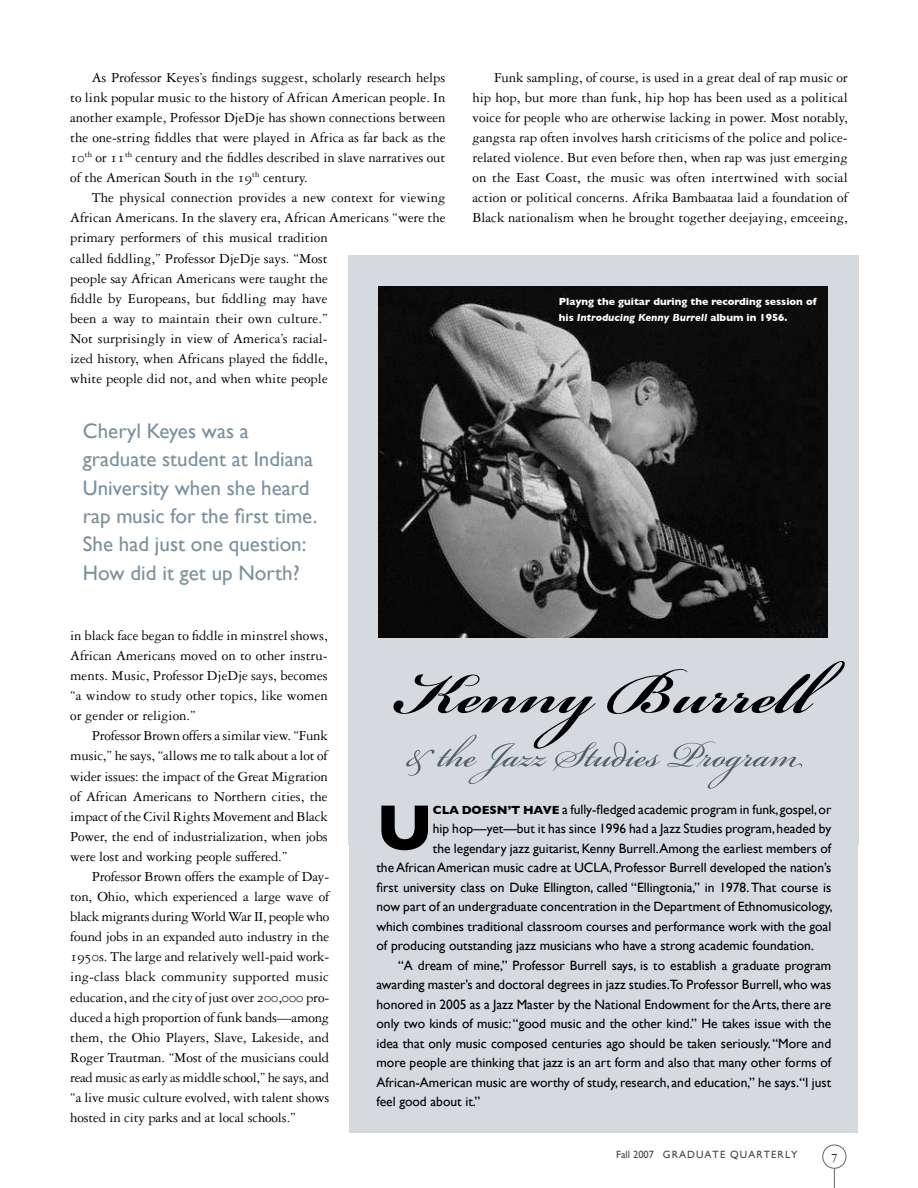
<style>
.page{position:relative;width:918px;height:1188px;background:#fff}
.page>*{position:absolute;margin:0;border:0;box-sizing:border-box;transform-origin:0 0}
.t1{font:700 90px "Bickham Script Pro";color:#000}
.t2{font:700 65.25px "Gill Sans";color:#000}
.t3{font:55.5px "Bickham Script Pro";color:#50616c}
.t4{font:21px/28.5px "Gill Sans";color:#7a909f}
.t5{font:14.7px/20.1px "Garamond Three";color:#000;text-align:justify}
.t6{font:14.7px "Garamond Three";letter-spacing:-.02em;color:#000}
.t7{font:13.5px "Gill Sans";color:#000}
.t8{font:700 10.5px/15.8px "Gill Sans";color:#fff}
.t9{font:10.5px "Gill Sans";letter-spacing:.1em;color:#44474e}
.s1{font-family:"Garamond Three SC"}
.s2{font-style:italic}
.s3{font-weight:700;font-size:12px}
</style>
<div class="page">
<div style="left:348px;top:255px;width:510px;height:589px;background:#d5dadf"></div>
<div style="left:350px;top:806px;width:508px;height:327px;background:#d5dadf"></div>
<svg style="left:834px;top:1168px;width:1px;height:20px"></svg>
<img style="left:378px;top:286px;width:450px;height:352px">
<div style="left:823px;top:1145px;width:23px;height:23px;border:1px solid #636466;border-radius:50%"></div>
<p class="t5" style="left:92px;top:67px;width:355px">As Professor Keyes’s fndings suggest, scholarly research helps</p>
<p class="t5" style="left:70px;top:87px;width:377px">to link popular music to the history of African American people. In</p>
<p class="t5" style="left:70px;top:107px;width:377px">another example, Professor DjeDje has shown connections between</p>
<p class="t5" style="left:70px;top:127px;width:377px">the one-string fddles that were played in Africa as far back as the</p>
<p class="t5" style="left:70px;top:147px;width:377px"><span class="s1">10</span><sup>th</sup> or <span class="s1">11</span><sup>th</sup> century and the fddles described in slave narratives out</p>
<p class="t5" style="left:70px;top:168px;width:239px">of the American South in the <span class="s1">19</span><sup>th</sup> century.</p>
<p class="t5" style="left:92px;top:188px;width:355px">The physical connection provides a new context for viewing</p>
<p class="t5" style="left:70px;top:208px;width:377px">African Americans. In the slavery era, African Americans “were the</p>
<p class="t5" style="left:70px;top:228px;width:259px">primary performers of this musical tradition</p>
<p class="t5" style="left:70px;top:248px;width:259px">called fddling,” Professor DjeDje says. “Most</p>
<p class="t5" style="left:70px;top:268px;width:259px">people say African Americans were taught the</p>
<p class="t5" style="left:70px;top:288px;width:259px">fddle by Europeans, but fddling may have</p>
<p class="t5" style="left:70px;top:308px;width:259px">been a way to maintain their own culture.”</p>
<p class="t5" style="left:70px;top:328px;width:259px">Not surprisingly in view of America’s racial-</p>
<p class="t5" style="left:70px;top:348px;width:259px">ized history, when Africans played the fddle,</p>
<p class="t5" style="left:70px;top:368px;width:259px">white people did not, and when white people</p>
<p class="t4" style="left:83px;top:416px;width:232px">Cheryl Keyes was a graduate student at Indiana<br>University when she heard</p>
<p class="t4" style="left:83px;top:502px;width:236px">rap music for the first time.</p>
<h3 class="t4" style="left:83px;top:530px;width:225px">She had just one question:<br>How did it get up North?</h3>
<p class="t5" style="left:472px;top:67px;width:378px;text-indent:22px">Funk sampling, of course, is used in a great deal of rap music or hip hop, but more than funk, hip hop has been used as a political voice for people who are otherwise lacking in power. Most notably, gangsta rap often involves harsh criticisms of the police and police&shy;related violence. But even before then, when rap was just emerging on the East Coast, the music was often intertwined with social action or political concerns. Afrika Bambaataa laid a foundation of Black nationalism when he brought together deejaying, emceeing,</p>
<p class="t8" style="left:559px;top:294px;width:259px">Playng the guitar during the recording session of his <span class="s2">Introducing Kenny Burrell</span> album in 1956.</p>
<p class="t5" style="left:70px;top:625px;width:259px">in black face began to fddle in minstrel shows, African Americans moved on to other instru&shy;ments. Music, Professor DjeDje says, becomes “a window to study other topics, like women or gender or religion.”</p>
<p class="t5" style="left:92px;top:726px;width:238px">Professor Brown offers a similar view. “Funk</p>
<p class="t5" style="left:70px;top:746px;width:260px">music,” he says, “allows me to talk about a lot of</p>
<p class="t5" style="left:70px;top:766px;width:259px">wider issues: the impact of the Great Migration</p>
<p class="t5" style="left:70px;top:786px;width:259px">of African Americans to Northern cities, the</p>
<p class="t5" style="left:70px;top:806px;width:259px">impact of the Civil Rights Movement and Black</p>
<p class="t5" style="left:70px;top:826px;width:259px">Power, the end of industrialization, when jobs</p>
<p class="t5" style="left:70px;top:846px;width:219px">were lost and working people suffered.”</p>
<p class="t5" style="left:92px;top:866px;width:239px">Professor Brown offers the example of Day-</p>
<p class="t5" style="left:70px;top:886px;width:262px">ton, Ohio, which experienced a large wave of</p>
<p class="t6" style="left:70px;top:909px;width:261px">black migrants during World War II, people who</p>
<p class="t5" style="left:70px;top:927px;width:261px">found jobs in an expanded auto industry in the</p>
<p class="t5" style="left:70px;top:947px;width:261px"><span class="s1">1950</span>s. The large and relatively well-paid work-</p>
<p class="t5" style="left:70px;top:967px;width:260px">ing-class black community supported music</p>
<p class="t5" style="left:70px;top:987px;width:261px">education, and the city of just over <span class="s1">200</span>,<span class="s1">000</span> pro-</p>
<p class="t5" style="left:70px;top:1007px;width:261px">duced a high proportion of funk bands—among</p>
<p class="t5" style="left:70px;top:1027px;width:261px">them, the Ohio Players, Slave, Lakeside, and</p>
<p class="t5" style="left:70px;top:1047px;width:261px">Roger Trautman. “Most of the musicians could</p>
<p class="t6" style="left:70px;top:1070px;width:261px">read music as early as middle school,” he says, and</p>
<p class="t5" style="left:70px;top:1087px;width:261px">“a live music culture evolved, with talent shows</p>
<p class="t5" style="left:70px;top:1108px;width:227px">hosted in city parks and at local schools.”</p>
<p class="t1" style="left:395px;top:628px;width:418px">Kenny Burrel</p>
<p class="t3" style="left:404px;top:715px;width:401px">&amp; the Jazz Studes Program</p>
<p class="t2" style="left:376px;top:790px;width:58px">U</p>
<p class="t7" style="left:433px;top:801px;width:400px"><span class="s3">CLA DOESN’T HAVE</span> a fully-fledged academic program in funk,gospel,or</p>
<p class="t7" style="left:433px;top:821px;width:400px">hip hop—yet—but it has since 1996 had a Jazz Studies program,headed by</p>
<p class="t7" style="left:433px;top:840px;width:400px">the legendary jazz guitarist, Kenny Burrell.Among the earliest members of</p>
<p class="t7" style="left:376px;top:860px;width:456px">the African American music cadre at UCLA, Professor Burrell developed the nation’s</p>
<p class="t7" style="left:376px;top:879px;width:456px">first university class on Duke Ellington, called “Ellingtonia,” in 1978.That course is</p>
<p class="t7" style="left:376px;top:899px;width:458px">now part of an undergraduate concentration in the Department of Ethnomusicology,</p>
<p class="t7" style="left:376px;top:918px;width:456px">which combines traditional classroom courses and performance work with the goal</p>
<p class="t7" style="left:376px;top:938px;width:439px">of producing outstanding jazz musicians who have a strong academic foundation.</p>
<p class="t7" style="left:398px;top:957px;width:435px">“A dream of mine,” Professor Burrell says, is to establish a graduate program</p>
<p class="t7" style="left:376px;top:977px;width:456px">awarding master’s and doctoral degrees in jazz studies.To Professor Burrell,who was</p>
<p class="t7" style="left:376px;top:996px;width:456px">honored in 2005 as a Jazz Master by the National Endowment for the Arts,there are</p>
<p class="t7" style="left:376px;top:1016px;width:456px">only two kinds of music: “good music and the other kind.” He takes issue with the</p>
<p class="t7" style="left:376px;top:1035px;width:456px">idea that only music composed centuries ago should be taken seriously. “More and</p>
<p class="t7" style="left:376px;top:1055px;width:456px">more people are thinking that jazz is an art form and also that many other forms of</p>
<p class="t7" style="left:376px;top:1074px;width:456px">African-American music are worthy of study,research, and education,” he says.“I just</p>
<p class="t7" style="left:376px;top:1094px;width:105px">feel good about it.”</p>
<p class="t9" style="left:616px;top:1148px;width:183px">Fall 2007 GRADUATE QUARTERLY</p>
</div>
